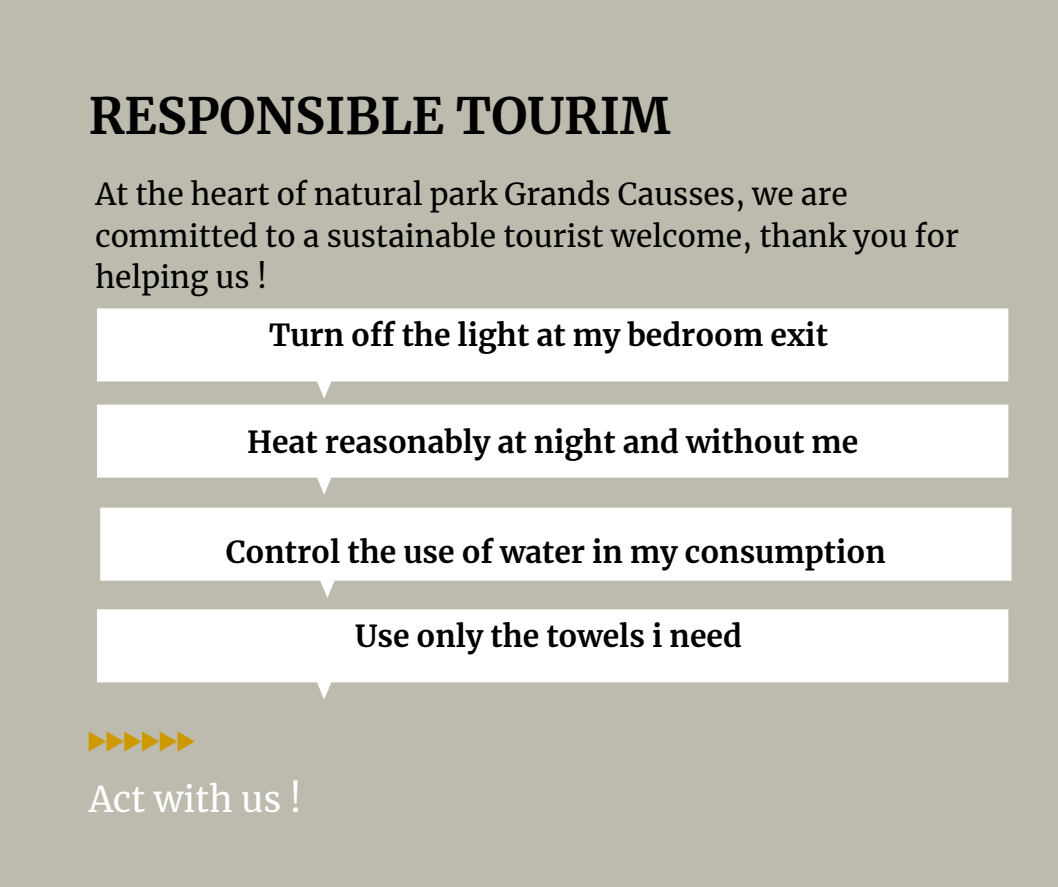
<style>
.page{position:relative;width:1058px;height:887px;background:#fff}
.page>*{position:absolute;margin:0;border:0;box-sizing:border-box;transform-origin:0 0}
.t1{font:700 49.5px "Merriweather";color:#000}
.t2{font:35.25px "Merriweather";color:#fff}
.t3{font:700 30px "Merriweather";color:#000}
.t4{font:30px/41.7px "Merriweather";color:#000}
</style>
<div class="page">
<div style="left:0;top:0;width:1058px;height:886px;background:#bdbaae"></div>
<svg style="left:89px;top:731px;width:106px;height:20px"></svg>
<svg style="left:97px;top:308px;width:911px;height:91px;fill:#fff"></svg>
<svg style="left:97px;top:404px;width:911px;height:91px;fill:#fff"></svg>
<svg style="left:97px;top:609px;width:911px;height:90px;fill:#fff"></svg>
<svg style="left:100px;top:507px;width:911px;height:91px;fill:#fff"></svg>
<h1 class="t1" style="left:89px;top:86px;width:583px">RESPONSIBLE TOURIM</h1>
<p class="t4" style="left:95px;top:174px;width:864px">At the heart of natural park Grands Causses, we are committed to a sustainable tourist welcome, thank you for helping us !</p>
<p class="t3" style="left:269px;top:317px;width:560px">Turn off the light at my bedroom exit</p>
<p class="t3" style="left:247px;top:423px;width:612px">Heat reasonably at night and without me</p>
<p class="t3" style="left:226px;top:534px;width:661px">Control the use of water in my consumption</p>
<p class="t2" style="left:89px;top:777px;width:215px">Act with us !</p>
<p class="t3" style="left:355px;top:617px;width:388px">Use only the towels i need</p>
</div>
